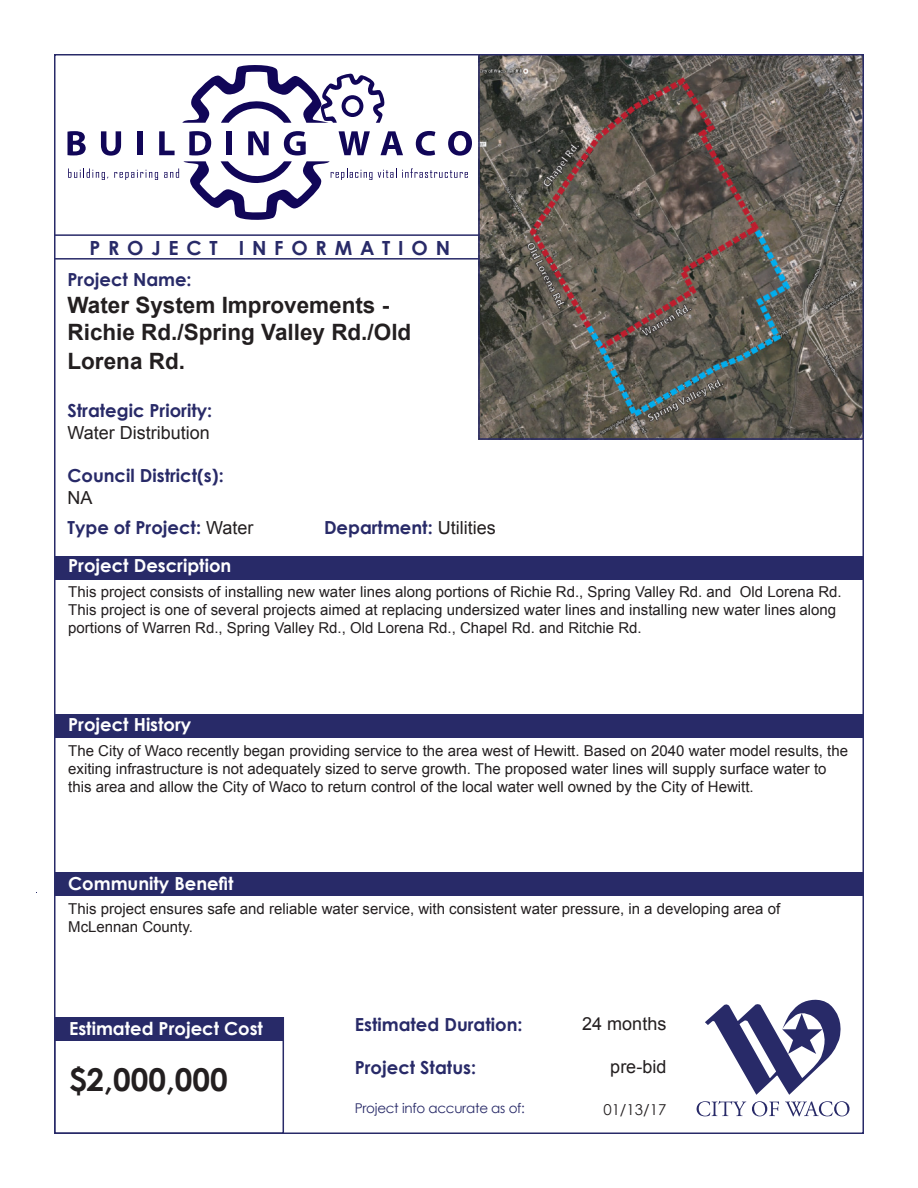
<style>
.page{position:relative;width:918px;height:1188px;background:#fff}
.page>*{position:absolute;margin:0;border:0;box-sizing:border-box;transform-origin:0 0}
.t1{font:700 31.5px "Century Gothic";color:#231f20}
.t2{font:700 22.5px/28.8px "Arial";color:#231f20}
.t3{font:700 19.5px "Century Gothic";letter-spacing:.4em;color:#282a68}
.t4{font:700 18px "Century Gothic";color:#282a68}
.t5{font:700 18px "Century Gothic";color:#fff}
.t6{font:18px "Arial";color:#231f20}
.t7{font:15px/18px "Arial";color:#231f20}
.t8{font:15px "Century Gothic";color:#231f20}
.t9{font:13.5px "Century Gothic";letter-spacing:-.02em;color:#282a68}
.s1{font-family:"Arial";font-weight:400;color:#231f20}
</style>
<div class="page">
<div style="left:54px;top:872px;width:810px;height:24px;background:#282a68"></div>
<div style="left:54px;top:714px;width:810px;height:24px;background:#282a68"></div>
<div style="left:54px;top:556px;width:810px;height:24px;background:#282a68"></div>
<img style="left:481px;top:57px;width:380px;height:380px">
<div style="left:478px;top:54px;width:386px;height:386px;border:2px solid #282a68"></div>
<svg style="left:68px;top:131px;width:18px;height:24px"></svg>
<svg style="left:101px;top:131px;width:20px;height:25px"></svg>
<div style="left:137px;top:131px;width:6px;height:24px;background:#110658"></div>
<svg style="left:159px;top:131px;width:16px;height:24px"></svg>
<svg style="left:189px;top:131px;width:22px;height:24px"></svg>
<div style="left:226px;top:131px;width:6px;height:24px;background:#110658"></div>
<svg style="left:248px;top:131px;width:21px;height:24px"></svg>
<svg style="left:284px;top:131px;width:22px;height:24px"></svg>
<svg style="left:339px;top:131px;width:31px;height:24px"></svg>
<svg style="left:381px;top:131px;width:22px;height:24px"></svg>
<svg style="left:416px;top:131px;width:19px;height:25px"></svg>
<svg style="left:448px;top:131px;width:24px;height:25px"></svg>
<svg style="left:182px;top:65px;width:203px;height:58px"></svg>
<svg style="left:68px;top:168px;width:40px;height:12px"></svg>
<svg style="left:114px;top:170px;width:44px;height:10px"></svg>
<svg style="left:164px;top:161px;width:208px;height:59px"></svg>
<svg style="left:378px;top:168px;width:90px;height:10px"></svg>
<hr style="left:54px;top:234px;width:426px;height:2px;background:#282a68">
<hr style="left:54px;top:258px;width:426px;height:2px;background:#282a68">
<div style="left:54px;top:1017px;width:229px;height:24px;background:#282a68"></div>
<div style="left:54px;top:1017px;width:230px;height:117px;border:2px solid #282a68"></div>
<svg style="left:705px;top:999px;width:136px;height:96px"></svg>
<svg style="left:697px;top:1101px;width:49px;height:15px"></svg>
<svg style="left:752px;top:1101px;width:27px;height:15px"></svg>
<svg style="left:785px;top:1101px;width:65px;height:15px"></svg>
<p class="t3" style="left:89px;top:233px;width:362px">PROJECT INFORMATION</p>
<p class="t4" style="left:68px;top:266px;width:126px">Project Name:</p>
<p class="t2" style="left:68px;top:291px;width:323px">Water System Improvements -</p>
<p class="t2" style="left:68px;top:318px;width:345px">Richie Rd./Spring Valley Rd./Old<br>Lorena Rd.</p>
<p class="t4" style="left:68px;top:397px;width:146px">Strategic Priority:</p>
<p class="t6" style="left:68px;top:421px;width:144px">Water Distribution</p>
<p class="t4" style="left:68px;top:462px;width:158px">Council District(s):</p>
<p class="t6" style="left:68px;top:486px;width:27px">NA</p>
<p class="t4" style="left:68px;top:514px;width:187px">Type of Project: <span class="s1">Water</span></p>
<p class="t4" style="left:324px;top:514px;width:173px">Department: <span class="s1">Utilities</span></p>
<p class="t5" style="left:68px;top:552px;width:165px">Project Description</p>
<p class="t7" style="left:68px;top:582px;width:775px">This project consists of installing new water lines along portions of Richie Rd., Spring Valley Rd. and Old Lorena Rd.<br>This project is one of several projects aimed at replacing undersized water lines and installing new water lines along portions of Warren Rd., Spring Valley Rd., Old Lorena Rd., Chapel Rd. and Ritchie Rd.</p>
<p class="t5" style="left:68px;top:711px;width:125px">Project History</p>
<p class="t7" style="left:68px;top:742px;width:781px">The City of Waco recently began providing service to the area west of Hewitt. Based on 2040 water model results, the exiting infrastructure is not adequately sized to serve growth. The proposed water lines will supply surface water to this area and allow the City of Waco to return control of the local water well owned by the City of Hewitt.</p>
<p class="t5" style="left:68px;top:869px;width:167px">Community Benefit</p>
<p class="t7" style="left:68px;top:900px;width:713px">This project ensures safe and reliable water service, with consistent water pressure, in a developing area of<br>McLennan County.</p>
<p class="t5" style="left:69px;top:1015px;width:196px">Estimated Project Cost</p>
<p class="t1" style="left:69px;top:1056px;width:160px">$2,000,000</p>
<p class="t4" style="left:355px;top:1010px;width:169px">Estimated Duration:</p>
<p class="t4" style="left:355px;top:1054px;width:123px">Project Status:</p>
<p class="t6" style="left:582px;top:1012px;width:86px">24 months</p>
<p class="t6" style="left:610px;top:1055px;width:58px">pre-bid</p>
<p class="t9" style="left:355px;top:1099px;width:172px">Project info accurate as of:</p>
<p class="t8" style="left:603px;top:1099px;width:64px">01/13/17</p>
</div>
